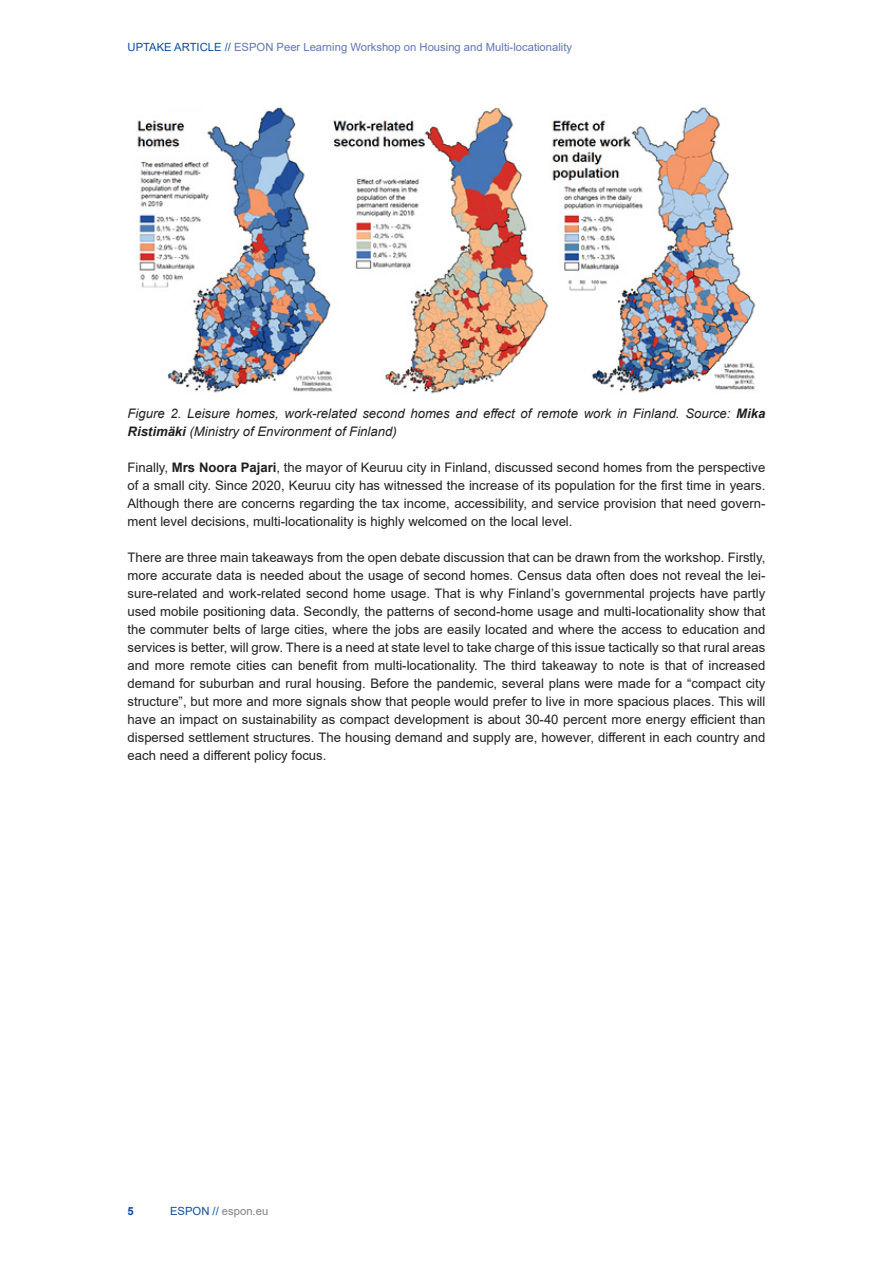
<style>
.page{position:relative;width:893px;height:1263px;background:#fff}
.page>*{position:absolute;margin:0;border:0;box-sizing:border-box;transform-origin:0 0}
._04_Bread_no_space{font:13.2px/18px "Arial";color:#231f20;text-align:justify}
._04_Bread_no_space-2{font:italic 13.2px/18px "Arial";color:#231f20}
.t1{font:11.25px "Arial";color:#5f76b5}
.t2{font:11.25px "Arial";color:#808285}
.t3{font:700 11.25px "Arial";color:#0d4da1}
.s1{color:#0d4da1}
.s2{font-weight:700}
</style>
<div class="page">
<img style="left:137px;top:107px;width:619px;height:287px">
<p class="t1" style="left:128px;top:39px;width:446px"><span class="s1">UPTAKE ARTICLE //</span> ESPON Peer Learning Workshop on Housing and Multi-locationality</p>
<p class="_04_Bread_no_space-2" style="left:128px;top:404px;width:639px">Figure 2. Leisure homes, work-related second homes and effect of remote work in Finland. Source: <span class="s2">Mika<br>Ristimäki</span> (Ministry of Environment of Finland)</p>
<p class="_04_Bread_no_space" style="left:128px;top:458px;width:639px">Finally, <span class="s2">Mrs Noora Pajari</span>, the mayor of Keuruu city in Finland, discussed second homes from the perspective of a small city. Since 2020, Keuruu city has witnessed the increase of its population for the first time in years.<br>Although there are concerns regarding the tax income, accessibility, and service provision that need govern&shy;ment level decisions, multi-locationality is highly welcomed on the local level.</p>
<p class="_04_Bread_no_space" style="left:128px;top:548px;width:639px">There are three main takeaways from the open debate discussion that can be drawn from the workshop. Firstly, more accurate data is needed about the usage of second homes. Census data often does not reveal the lei&shy;sure-related and work-related second home usage. That is why Finland’s governmental projects have partly used mobile positioning data. Secondly, the patterns of second-home usage and multi-locationality show that the commuter belts of large cities, where the jobs are easily located and where the access to education and services is better, will grow. There is a need at state level to take charge of this issue tactically so that rural areas and more remote cities can benefit from multi-locationality. The third takeaway to note is that of increased demand for suburban and rural housing. Before the pandemic, several plans were made for a “compact city structure”, but more and more signals show that people would prefer to live in more spacious places. This will have an impact on sustainability as compact development is about 30-40 percent more energy efficient than dispersed settlement structures. The housing demand and supply are, however, different in each country and each need a different policy focus.</p>
<p class="t3" style="left:128px;top:1203px;width:8px">5</p>
<p class="t2" style="left:170px;top:1203px;width:100px"><span class="s1">ESPON //</span> espon.eu</p>
</div>
